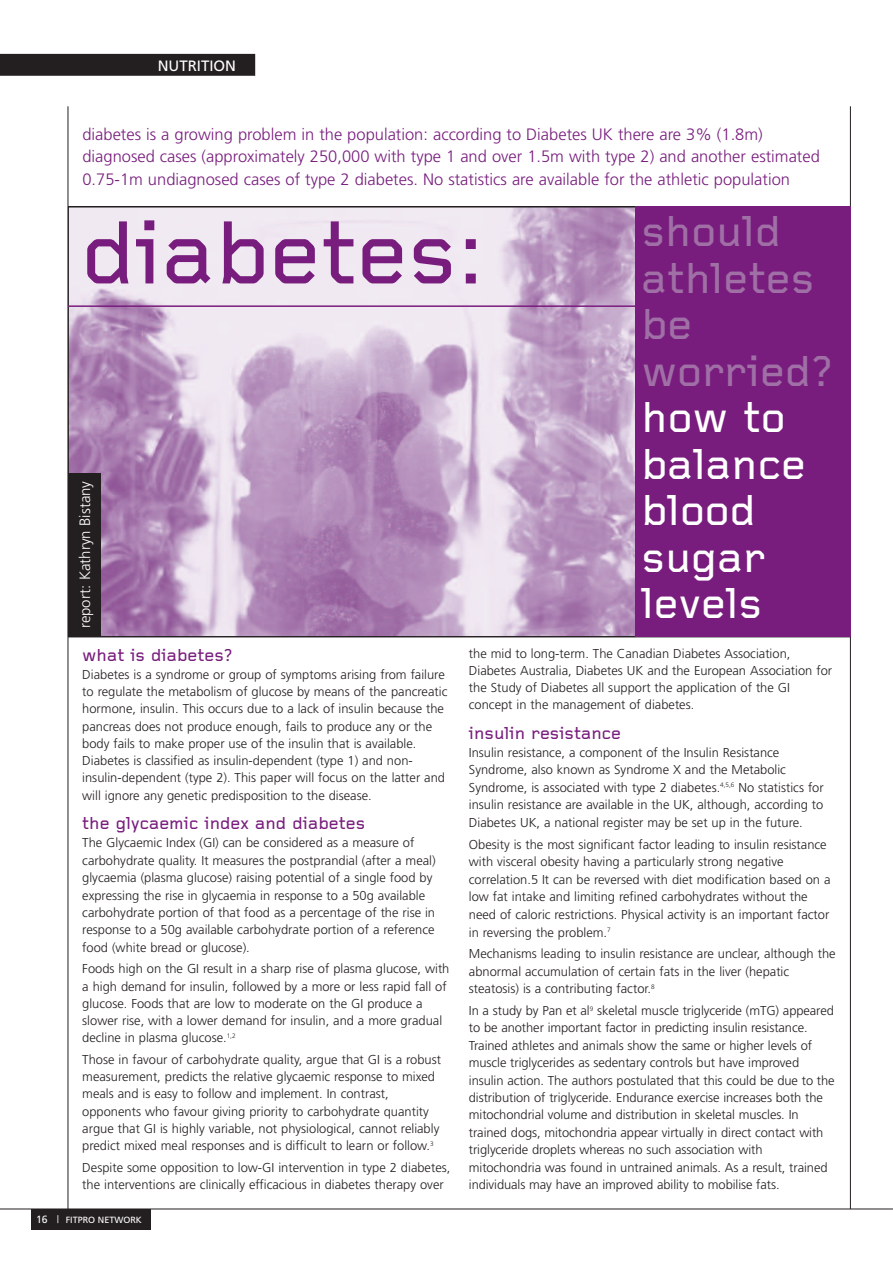
<style>
.page{position:relative;width:893px;height:1263px;background:#fff}
.page>*{position:absolute;margin:0;border:0;box-sizing:border-box;transform-origin:0 0}
.t1{font:500 93px "Foundry Gridnik";color:#781d7d}
.t2{font:500 45px/46.5px "Foundry Gridnik";color:#fff}
.t3{font:500 45px/46.5px "Foundry Gridnik";color:#9f6fa6}
.t4{font:500 18px "Foundry Gridnik";color:#781d7d}
.t5{font:300 16.5px/22.5px "Frutiger";color:#781d7d}
.t6{font:300 15px "Frutiger";color:#fff}
.t7{font:15px "Frutiger";color:#fff}
.t8{font:300 12.9px/17.2px "Frutiger";color:#231f20}
.t9{font:9px "Frutiger";color:#fff}
.s1{font-size:10.5px}
.s2{font-weight:300;font-size:10.5px}
</style>
<div class="page">
<div style="left:32px;top:1209px;width:119px;height:20px;background:#231f20"></div>
<hr style="left:850px;top:106px;width:1px;height:1103px;background:#231f20">
<div style="left:0;top:54px;width:255px;height:22px;background:#231f20"></div>
<hr style="left:0;top:1208px;width:893px;height:1px;background:#231f20">
<hr style="left:68px;top:106px;width:1px;height:1103px;background:#231f20">
<img style="left:70px;top:209px;width:564px;height:426px">
<hr style="left:68px;top:206px;width:783px;height:1px;background:#231f20">
<hr style="left:68px;top:636px;width:783px;height:1px;background:#231f20">
<div style="left:635px;top:207px;width:216px;height:430px;background:#781d7d"></div>
<div style="left:68px;top:473px;width:32px;height:163px;background:#231f20"></div>
<hr style="left:68px;top:305px;width:568px;height:2px;background:#781d7d">
<p class="t7" style="left:158px;top:60px;width:80px">NUTRITION</p>
<p class="t5" style="left:82px;top:124px;width:739px">diabetes is a growing problem in the population: according to Diabetes UK there are 3% (1.8m) diagnosed cases (approximately 250,000 with type 1 and over 1.5m with type 2) and another estimated<br>0.75-1m undiagnosed cases of type 2 diabetes. No statistics are available for the athletic population</p>
<h1 class="t1" style="left:81px;top:221px;width:405px">diabetes:</h1>
<h2 class="t3" style="left:641px;top:212px;width:194px">should athletes be worried?</h2>
<h2 class="t2" style="left:641px;top:398px;width:166px">how to balance blood sugar</h2>
<p class="t6" style="left:79px;top:628px;width:149px;rotate:-90deg">report: Kathryn Bistany</p>
<h2 class="t2" style="left:641px;top:584px;width:122px">levels</h2>
<h3 class="t4" style="left:82px;top:649px;width:152px">what is diabetes?</h3>
<p class="t8" style="left:82px;top:667px;width:367px">Diabetes is a syndrome or group of symptoms arising from failure to regulate the metabolism of glucose by means of the pancreatic hormone, insulin. This occurs due to a lack of insulin because the pancreas does not produce enough, fails to produce any or the body fails to make proper use of the insulin that is available.<br>Diabetes is classified as insulin-dependent (type 1) and non&shy;insulin-dependent (type 2). This paper will focus on the latter and will ignore any genetic predisposition to the disease.</p>
<h3 class="t4" style="left:82px;top:817px;width:284px">the glycaemic index and diabetes</h3>
<p class="t8" style="left:82px;top:835px;width:355px">The Glycaemic Index (GI) can be considered as a measure of carbohydrate quality. It measures the postprandial (after a meal) glycaemia (plasma glucose) raising potential of a single food by expressing the rise in glycaemia in response to a 50g available carbohydrate portion of that food as a percentage of the rise in response to a 50g available carbohydrate portion of a reference food (white bread or glucose).</p>
<p class="t8" style="left:82px;top:961px;width:369px">Foods high on the GI result in a sharp rise of plasma glucose, with a high demand for insulin, followed by a more or less rapid fall of glucose. Foods that are low to moderate on the GI produce a slower rise, with a lower demand for insulin, and a more gradual decline in plasma glucose.<sup>1,2</sup></p>
<p class="t8" style="left:82px;top:1052px;width:360px">Those in favour of carbohydrate quality, argue that GI is a robust measurement, predicts the relative glycaemic response to mixed meals and is easy to follow and implement. In contrast, opponents who favour giving priority to carbohydrate quantity argue that GI is highly variable, not physiological, cannot reliably predict mixed meal responses and is difficult to learn or follow.<sup>3</sup></p>
<p class="t8" style="left:82px;top:1159px;width:370px">Despite some opposition to low-GI intervention in type 2 diabetes, the interventions are clinically efficacious in diabetes therapy over</p>
<p class="t9" style="left:36px;top:1216px;width:107px"><span class="s1">16</span> <span class="s2">|</span> FITPRO NETWORK</p>
<p class="t8" style="left:469px;top:645px;width:365px">the mid to long-term. The Canadian Diabetes Association, Diabetes Australia, Diabetes UK and the European Association for the Study of Diabetes all support the application of the GI concept in the management of diabetes.</p>
<h3 class="t4" style="left:469px;top:726px;width:154px">insulin resistance</h3>
<p class="t8" style="left:469px;top:744px;width:356px">Insulin resistance, a component of the Insulin Resistance Syndrome, also known as Syndrome X and the Metabolic Syndrome, is associated with type 2 diabetes.<sup>4,5,6</sup> No statistics for insulin resistance are available in the UK, although, according to Diabetes UK, a national register may be set up in the future.</p>
<p class="t8" style="left:469px;top:836px;width:363px">Obesity is the most significant factor leading to insulin resistance with visceral obesity having a particularly strong negative correlation.5 It can be reversed with diet modification based on a low fat intake and limiting refined carbohydrates without the need of caloric restrictions. Physical activity is an important factor in reversing the problem.<sup>7</sup></p>
<p class="t8" style="left:469px;top:946px;width:368px">Mechanisms leading to insulin resistance are unclear, although the abnormal accumulation of certain fats in the liver (hepatic steatosis) is a contributing factor.<sup>8</sup></p>
<p class="t8" style="left:469px;top:1003px;width:367px">In a study by Pan et al<sup>9</sup> skeletal muscle triglyceride (mTG) appeared to be another important factor in predicting insulin resistance.<br>Trained athletes and animals show the same or higher levels of muscle triglycerides as sedentary controls but have improved insulin action. The authors postulated that this could be due to the distribution of triglyceride. Endurance exercise increases both the mitochondrial volume and distribution in skeletal muscles. In trained dogs, mitochondria appear virtually in direct contact with triglyceride droplets whereas no such association with mitochondria was found in untrained animals. As a result, trained individuals may have an improved ability to mobilise fats.</p>
</div>
